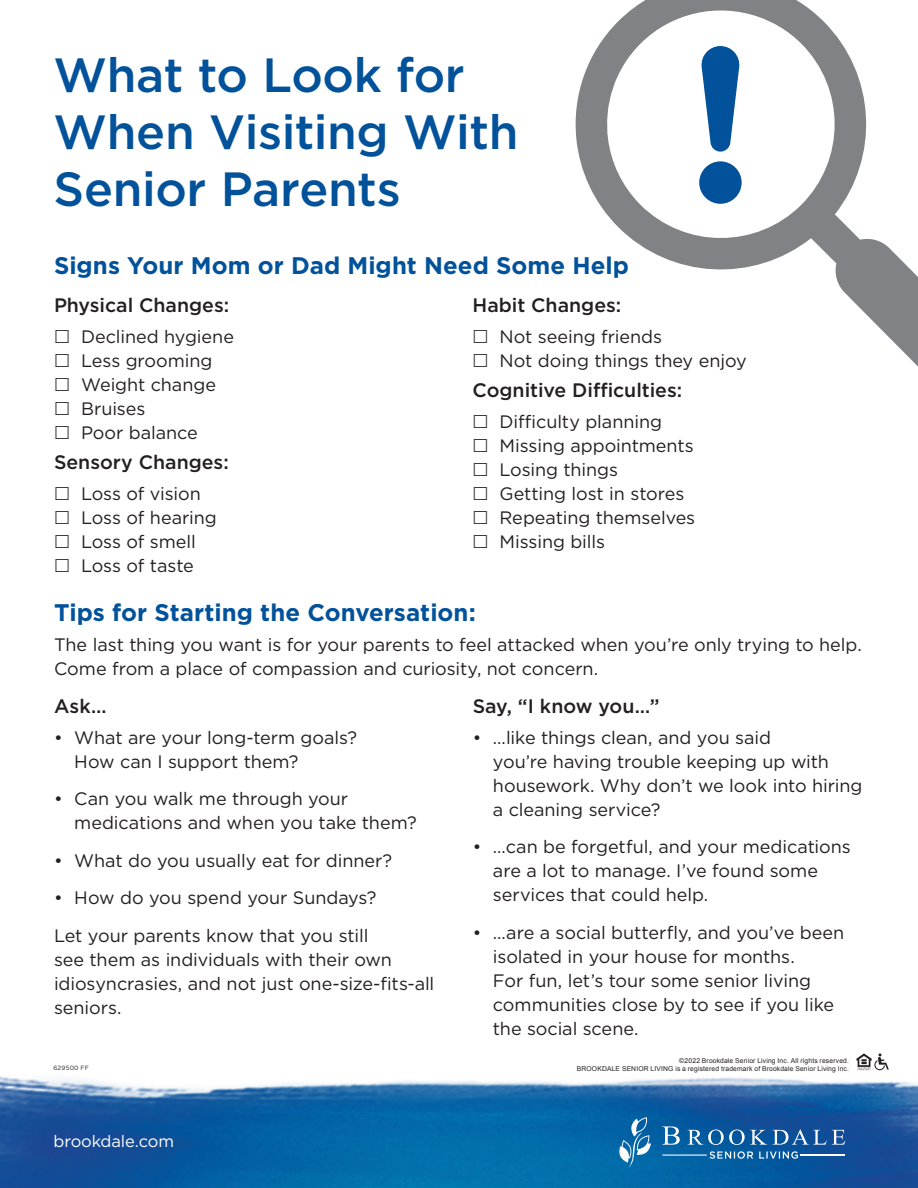
<style>
.page{position:relative;width:918px;height:1188px;background:#fff}
.page>*{position:absolute;margin:0;border:0;box-sizing:border-box;transform-origin:0 0}
.t1{font:500 48px/57px "Gotham";letter-spacing:-.01em;color:#01529a}
.t2{font:700 24px "Gotham";color:#01529a}
.t3{font:500 19.5px "Gotham";color:#231f20}
.t4{font:18px/24px "Gotham";letter-spacing:-.005em;color:#231f20}
.t5{font:16.5px "Gotham";letter-spacing:-.01em;color:#fff}
.t6{font:6.75px/7.5px "Arial";letter-spacing:.02em;color:#231f20;text-align:right}
.t7{font:6.15px "Gotham";letter-spacing:.035em;color:#231f20}
</style>
<div class="page">
<img style="left:0;top:1070px;width:918px;height:118px">
<svg style="left:710px;top:1151px;width:43px;height:8px"></svg>
<svg style="left:759px;top:1151px;width:39px;height:8px"></svg>
<hr style="left:662px;top:1155px;width:45px;height:1px;background:#fff">
<hr style="left:801px;top:1155px;width:44px;height:1px;background:#fff">
<svg style="left:662px;top:1126px;width:18px;height:19px"></svg>
<svg style="left:688px;top:1130px;width:79px;height:15px"></svg>
<svg style="left:773px;top:1130px;width:72px;height:15px"></svg>
<svg style="left:619px;top:1117px;width:32px;height:50px;background:#3e88ba"></svg>
<svg style="left:856px;top:1053px;width:33px;height:17px"></svg>
<svg style="left:575px;top:0;width:343px;height:367px"></svg>
<div style="left:699px;top:161px;width:43px;height:43px;background:#01529a;border-radius:50%"></div>
<svg style="left:700px;top:46px;width:40px;height:106px"></svg>
<h1 class="t1" style="left:54px;top:46px;width:467px">What to Look for<br>When Visiting With<br>Senior Parents</h1>
<h2 class="t2" style="left:54px;top:250px;width:576px">Signs Your Mom or Dad Might Need Some Help</h2>
<h3 class="t3" style="left:54px;top:292px;width:177px">Physical Changes:</h3>
<p class="t4" style="left:81px;top:324px;width:154px">Declined hygiene</p>
<p class="t4" style="left:81px;top:348px;width:133px">Less grooming</p>
<p class="t4" style="left:81px;top:372px;width:137px">Weight change</p>
<p class="t4" style="left:81px;top:396px;width:66px">Bruises</p>
<p class="t4" style="left:81px;top:420px;width:118px">Poor balance</p>
<h3 class="t3" style="left:54px;top:450px;width:176px">Sensory Changes:</h3>
<p class="t4" style="left:81px;top:481px;width:121px">Loss of vision</p>
<p class="t4" style="left:81px;top:505px;width:137px">Loss of hearing</p>
<p class="t4" style="left:81px;top:529px;width:116px">Loss of smell</p>
<p class="t4" style="left:81px;top:553px;width:114px">Loss of taste</p>
<h3 class="t3" style="left:472px;top:292px;width:150px">Habit Changes:</h3>
<p class="t4" style="left:500px;top:324px;width:164px">Not seeing friends</p>
<p class="t4" style="left:500px;top:348px;width:249px">Not doing things they enjoy</p>
<h3 class="t3" style="left:472px;top:378px;width:211px">Cognitive Difficulties:</h3>
<p class="t4" style="left:500px;top:409px;width:164px">Difficulty planning</p>
<p class="t4" style="left:500px;top:433px;width:196px">Missing appointments</p>
<p class="t4" style="left:500px;top:457px;width:120px">Losing things</p>
<p class="t4" style="left:500px;top:481px;width:186px">Getting lost in stores</p>
<p class="t4" style="left:500px;top:505px;width:197px">Repeating themselves</p>
<p class="t4" style="left:500px;top:529px;width:107px">Missing bills</p>
<h2 class="t2" style="left:54px;top:596px;width:423px">Tips for Starting the Conversation:</h2>
<p class="t4" style="left:54px;top:633px;width:809px">The last thing you want is for your parents to feel attacked when you’re only trying to help.<br>Come from a place of compassion and curiosity, not concern.</p>
<h3 class="t3" style="left:54px;top:693px;width:54px">Ask…</h3>
<p class="t4" style="left:74px;top:725px;width:284px;text-indent:-20px">• What are your long-term goals?<br>How can I support them?</p>
<p class="t4" style="left:74px;top:786px;width:344px;text-indent:-20px">• Can you walk me through your medications and when you take them?</p>
<p class="t4" style="left:54px;top:848px;width:340px">• What do you usually eat for dinner?</p>
<p class="t4" style="left:54px;top:885px;width:324px">• How do you spend your Sundays?</p>
<p class="t4" style="left:54px;top:923px;width:382px">Let your parents know that you still<br>see them as individuals with their own idiosyncrasies, and not just one-size-fits-all seniors.</p>
<h3 class="t3" style="left:473px;top:693px;width:188px">Say, “I know you…”</h3>
<p class="t4" style="left:493px;top:725px;width:371px;text-indent:-20px">• …like things clean, and you said<br>you’re having trouble keeping up with housework. Why don’t we look into hiring a cleaning service?</p>
<p class="t4" style="left:493px;top:834px;width:359px;text-indent:-20px">• …can be forgetful, and your medications are a lot to manage. I’ve found some services that could help.</p>
<p class="t4" style="left:493px;top:920px;width:353px;text-indent:-20px">• …are a social butterfly, and you’ve been isolated in your house for months.<br>For fun, let’s tour some senior living communities close by to see if you like the social scene.</p>
<p class="t7" style="left:54px;top:1064px;width:37px">629500 FF</p>
<p class="t6" style="left:577px;top:1057px;width:274px">©2022 Brookdale Senior Living Inc. All rights reserved.<br>BROOKDALE SENIOR LIVING is a registered trademark of Brookdale Senior Living Inc.</p>
<p class="t5" style="left:54px;top:1131px;width:122px">brookdale.com</p>
</div>
